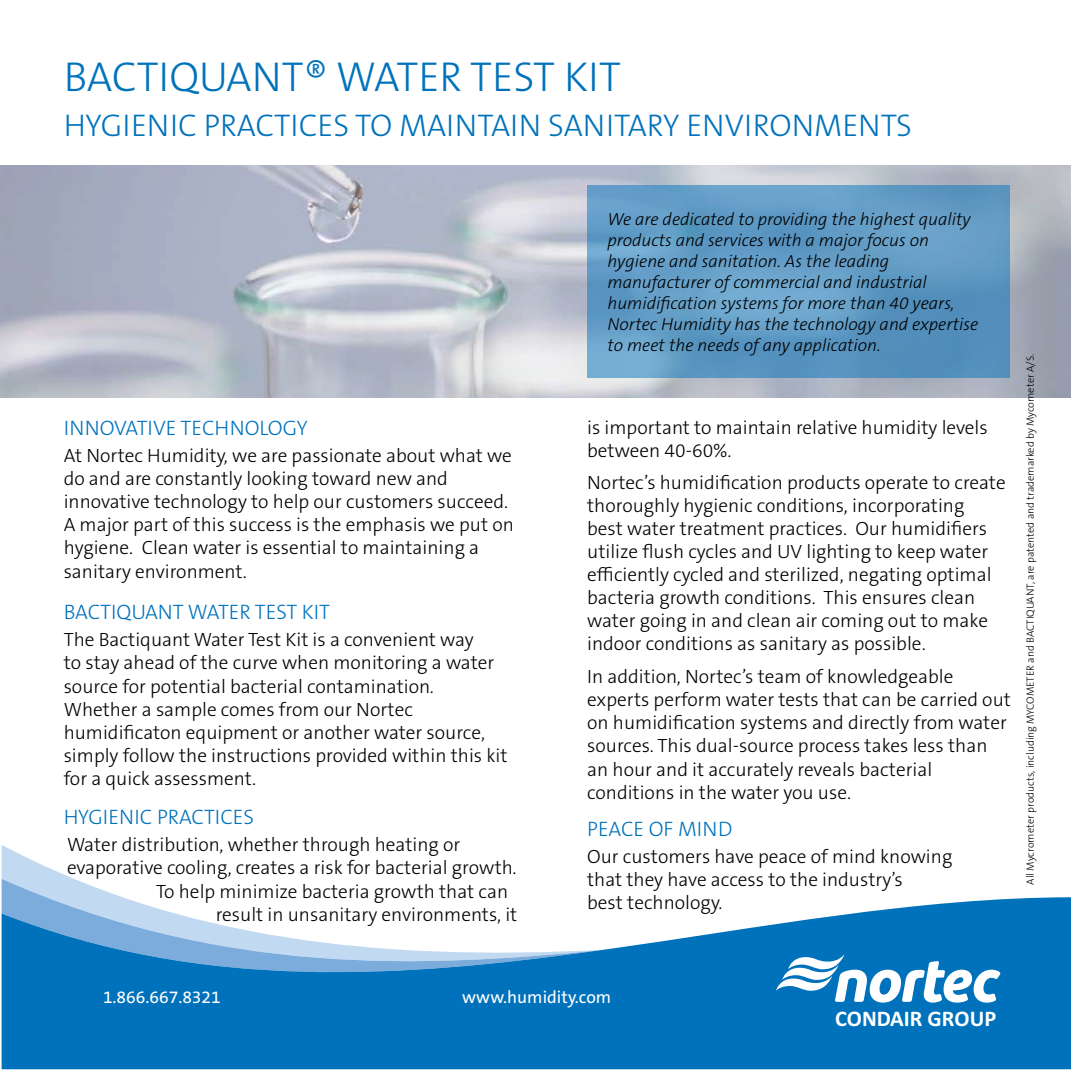
<style>
.page{position:relative;width:1071px;height:1071px;background:#fff}
.page>*{position:absolute;margin:0;border:0;box-sizing:border-box;transform-origin:0 0}
.t1{font:300 42px "The Sans B W3";color:#0072bc}
.t2{font:300 31.5px "The Sans B W3";color:#0072bc}
.t3{font:700 22.4px "Calibri";color:#fff}
.t4{font:300 21px "The Sans B W3";color:#0072bc}
.t5{font:300 19.25px/23.1px "The Sans B W3";color:#000}
.t6{font:italic 300 17.5px/21px "The Sans B W3";color:#000}
.t7{font:17.5px "The Sans B W5 Plain";color:#fff}
.t8{font:300 10.5px "The Sans B W3";color:#000}
</style>
<div class="page">
<svg style="left:2px;top:845px;width:72px;height:34px"></svg>
<svg style="left:2px;top:879px;width:120px;height:18px;fill:#c2daf1"></svg>
<svg style="left:2px;top:897px;width:1069px;height:172px;fill:#0072bc"></svg>
<svg style="left:776px;top:954px;width:224px;height:49px"></svg>
<img style="left:0;top:165px;width:1071px;height:232px">
<svg style="left:587px;top:185px;width:422px;height:192px;background:#609bc4"></svg>
<h1 class="t1" style="left:64px;top:50px;width:559px">BACTIQUANT® WATER TEST KIT</h1>
<h2 class="t2" style="left:64px;top:105px;width:850px">HYGIENIC PRACTICES TO MAINTAIN SANITARY ENVIRONMENTS</h2>
<p class="t4" style="left:64px;top:415px;width:245px">INNOVATIVE TECHNOLOGY</p>
<p class="t5" style="left:64px;top:444px;width:452px">At Nortec Humidity, we are passionate about what we do and are constantly looking toward new and innovative technology to help our customers succeed.<br>A major part of this success is the emphasis we put on hygiene. Clean water is essential to maintaining a sanitary environment.</p>
<p class="t4" style="left:64px;top:599px;width:268px">BACTIQUANT WATER TEST KIT</p>
<p class="t5" style="left:64px;top:628px;width:445px">The Bactiquant Water Test Kit is a convenient way<br>to stay ahead of the curve when monitoring a water source for potential bacterial contamination.<br>Whether a sample comes from our Nortec humidificaton equipment or another water source, simply follow the instructions provided within this kit for a quick assessment.</p>
<p class="t4" style="left:64px;top:804px;width:192px">HYGIENIC PRACTICES</p>
<p class="t5" style="left:67px;top:833px;width:395px">Water distribution, whether through heating or</p>
<p class="t5" style="left:67px;top:857px;width:451px">evaporative cooling, creates a risk for bacterial growth.</p>
<p class="t5" style="left:156px;top:880px;width:353px">To help minimize bacteria growth that can</p>
<p class="t5" style="left:216px;top:903px;width:303px">result in unsanitary environments, it</p>
<p class="t6" style="left:608px;top:209px;width:373px">We are dedicated to providing the highest quality products and services with a major focus on hygiene and sanitation. As the leading manufacturer of commercial and industrial humidification systems for more than 40 years, Nortec Humidity has the technology and expertise to meet the needs of any application.</p>
<p class="t5" style="left:587px;top:416px;width:402px">is important to maintain relative humidity levels between 40-60%.</p>
<p class="t5" style="left:587px;top:471px;width:420px">Nortec’s humidification products operate to create thoroughly hygienic conditions, incorporating<br>best water treatment practices. Our humidifiers utilize flush cycles and UV lighting to keep water efficiently cycled and sterilized, negating optimal bacteria growth conditions. This ensures clean water going in and clean air coming out to make indoor conditions as sanitary as possible.</p>
<p class="t5" style="left:587px;top:665px;width:425px">In addition, Nortec’s team of knowledgeable experts perform water tests that can be carried out on humidification systems and directly from water sources. This dual-source process takes less than an hour and it accurately reveals bacterial conditions in the water you use.</p>
<p class="t4" style="left:587px;top:816px;width:147px">PEACE OF MIND</p>
<p class="t5" style="left:587px;top:845px;width:367px">Our customers have peace of mind knowing that they have access to the industry’s<br>best technology.</p>
<p class="t8" style="left:1024px;top:885px;width:532px;rotate:-90deg">All Mycrometer products, including MYCOMETER and BACTIQUANT, are patented and trademarked by Mycometer A/S.</p>
<p class="t7" style="left:103px;top:986px;width:119px">1.866.667.8321</p>
<p class="t7" style="left:462px;top:986px;width:150px">www.humidity.com</p>
<p class="t3" style="left:835px;top:1005px;width:163px">CONDAIR GROUP</p>
</div>
